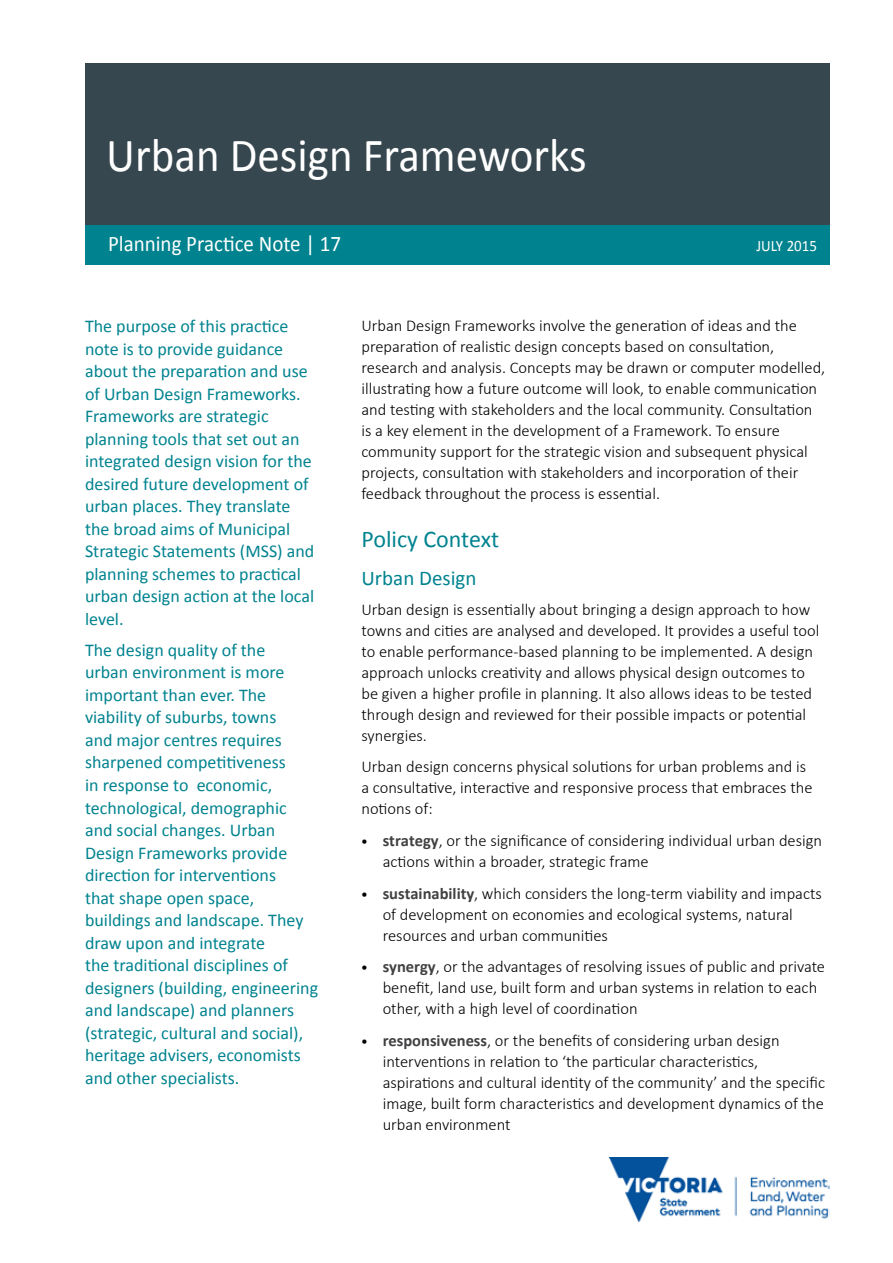
<style>
.page{position:relative;width:893px;height:1263px;background:#fff}
.page>*{position:absolute;margin:0;border:0;box-sizing:border-box;transform-origin:0 0}
.t1{font:47.7px "Calibri";color:#fff;scale:.94 1}
.t2{font:24px "Calibri";color:#01838f}
.t3{font:22.2px "Calibri";color:#fff;scale:.94 1}
.t4{font:21px "Calibri";color:#01838f}
.t5{font:18px/22.5px "Calibri";color:#01838f}
.t6{font:300 16.5px/21px "Calibri";color:#000}
.t7{font:15.9px "Calibri";color:#fff;scale:.94 1}
.s1{font-family:"Museo Sans 300";font-weight:400;font-size:15px}
.s2{font-weight:700;color:#414042}
</style>
<div class="page">
<div style="left:85px;top:64px;width:744px;height:161px;background:#37474f"></div>
<div style="left:85px;top:225px;width:744px;height:39px;background:#01838f"></div>
<img style="left:609px;top:1157px;width:220px;height:64px">
<h1 class="t1" style="left:106px;top:125px;width:513px">Urban Design Frameworks</h1>
<h3 class="t3" style="left:108px;top:230px;width:249px">Planning Practice Note | 17</h3>
<p class="t7" style="left:756px;top:236px;width:66px">JULY 2015</p>
<p class="t5" style="left:85px;top:315px;width:231px">The purpose of this practice note is to provide guidance about the preparation and use of Urban Design Frameworks.<br>Frameworks are strategic planning tools that set out an integrated design vision for the desired future development of urban places. They translate the broad aims of Municipal<br>Strategic Statements (MSS) and planning schemes to practical urban design action at the local level.</p>
<p class="t5" style="left:85px;top:639px;width:235px">The design quality of the<br>urban environment is more important than ever. The viability of suburbs, towns<br>and major centres requires sharpened competitiveness<br>in response to economic, technological, demographic and social changes. Urban<br>Design Frameworks provide direction for interventions<br>that shape open space, buildings and landscape. They draw upon and integrate<br>the traditional disciplines of designers (building, engineering and landscape) and planners (strategic, cultural and social), heritage advisers, economists and other specialists.</p>
<p class="t6" style="left:361px;top:315px;width:465px">Urban Design Frameworks involve the generation of ideas and the preparation of realistic design concepts based on consultation, research and analysis. Concepts may be drawn or computer modelled, illustrating how a future outcome will look, to enable communication and testing with stakeholders and the local community. Consultation is a key element in the development of a Framework. To ensure community support for the strategic vision and subsequent physical projects, consultation with stakeholders and incorporation of their feedback throughout the process is essential.</p>
<h2 class="t2" style="left:361px;top:524px;width:139px">Policy Context</h2>
<p class="t4" style="left:361px;top:565px;width:116px">Urban Design</p>
<p class="t6" style="left:361px;top:599px;width:459px">Urban design is essentially about bringing a design approach to how towns and cities are analysed and developed. It provides a useful tool to enable performance-based planning to be implemented. A design approach unlocks creativity and allows physical design outcomes to be given a higher profile in planning. It also allows ideas to be tested through design and reviewed for their possible impacts or potential synergies.</p>
<p class="t6" style="left:361px;top:756px;width:453px">Urban design concerns physical solutions for urban problems and is a consultative, interactive and responsive process that embraces the notions of:</p>
<p class="t6" style="left:383px;top:830px;width:441px;text-indent:-21px"><span class="s1">•</span> <span class="s2">strategy</span>, or the significance of considering individual urban design actions within a broader, strategic frame</p>
<p class="t6" style="left:383px;top:882px;width:441px;text-indent:-21px"><span class="s1">•</span> <span class="s2">sustainability</span>, which considers the long-term viability and impacts of development on economies and ecological systems, natural resources and urban communities</p>
<p class="t6" style="left:383px;top:956px;width:444px;text-indent:-21px"><span class="s1">•</span> <span class="s2">synergy</span>, or the advantages of resolving issues of public and private benefit, land use, built form and urban systems in relation to each other, with a high level of coordination</p>
<p class="t6" style="left:383px;top:1030px;width:444px;text-indent:-21px"><span class="s1">•</span> <span class="s2">responsiveness</span>, or the benefits of considering urban design interventions in relation to ‘the particular characteristics, aspirations and cultural identity of the community’ and the specific image, built form characteristics and development dynamics of the urban environment</p>
</div>
